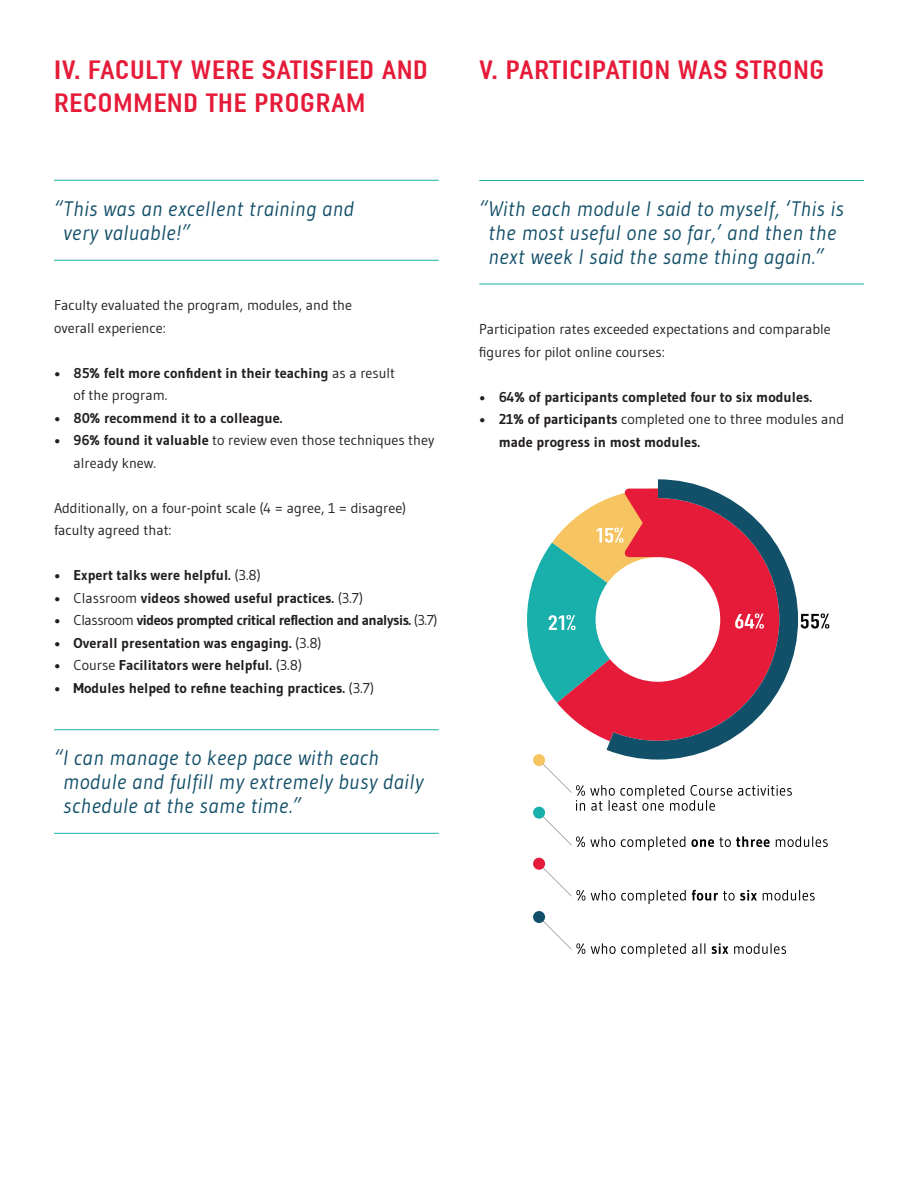
<style>
.page{position:relative;width:918px;height:1188px;background:#fff}
.page>*{position:absolute;margin:0;border:0;box-sizing:border-box;transform-origin:0 0}
.t1{font:27px/32.4px "Linotype Ordinar";letter-spacing:.02em;color:#e61b39}
.Quote_Script{font:italic 21px/24px "Gudea";letter-spacing:.025em;color:#124f68}
.Quote_Script-2{font:700 14.25px/22.5px "Gudea";color:#231f20}
.Quote_Script-3{font:14.25px/22.5px "Gudea";color:#231f20}
.Quote_Script-4{font:700 14.25px "Gudea";letter-spacing:-.03em;color:#231f20}
.s1{font-weight:400}
.s2{font-weight:700}
</style>
<div class="page">
<div style="left:533px;top:858px;width:12px;height:12px;background:#e61b39;border-radius:50%"></div>
<div style="left:533px;top:911px;width:12px;height:12px;background:#124f68;border-radius:50%"></div>
<div style="left:533px;top:807px;width:12px;height:12px;background:#19afaa;border-radius:50%"></div>
<div style="left:533px;top:754px;width:12px;height:12px;background:#f6c460;border-radius:50%"></div>
<svg style="left:557px;top:703px;width:50px;height:37px;fill:#e61b39"></svg>
<svg style="left:607px;top:479px;width:191px;height:281px"></svg>
<svg style="left:527px;top:489px;width:131px;height:214px"></svg>
<svg style="left:735px;top:614px;width:29px;height:15px"></svg>
<hr style="left:54px;top:729px;width:385px;height:1px;background:#19afaa">
<hr style="left:54px;top:833px;width:385px;height:1px;background:#19afaa">
<hr style="left:479px;top:180px;width:385px;height:1px;background:#19afaa">
<hr style="left:479px;top:284px;width:385px;height:1px;background:#19afaa">
<hr style="left:54px;top:180px;width:385px;height:1px;background:#19afaa">
<hr style="left:54px;top:260px;width:385px;height:1px;background:#19afaa">
<svg style="left:539px;top:761px;width:289px;height:89px"></svg>
<svg style="left:539px;top:863px;width:276px;height:41px"></svg>
<svg style="left:540px;top:917px;width:246px;height:40px"></svg>
<svg style="left:801px;top:614px;width:28px;height:15px"></svg>
<p class="t1" style="left:54px;top:53px;width:376px">IV. FACULTY WERE SATISFIED AND<br>RECOMMEND THE PROGRAM</p>
<p class="Quote_Script" style="left:63px;top:196px;width:292px;text-indent:-9px">“This was an excellent training and very valuable!”</p>
<p class="Quote_Script-3" style="left:54px;top:294px;width:300px">Faculty evaluated the program, modules, and the</p>
<p class="Quote_Script-3" style="left:54px;top:316px;width:113px">overall experience:</p>
<p class="Quote_Script-2" style="left:74px;top:362px;width:323px;text-indent:-20px">• 85% felt more confident in their teaching <span class="s1">as a result of the program.</span></p>
<p class="Quote_Script-2" style="left:54px;top:407px;width:230px">• 80% recommend it to a colleague.</p>
<p class="Quote_Script-3" style="left:74px;top:429px;width:362px;text-indent:-20px"><span class="s2">• 96% found it valuable</span> to review even those techniques they already knew.</p>
<p class="Quote_Script-3" style="left:54px;top:496px;width:354px">Additionally, on a four-point scale (4 = agree, 1 = disagree) faculty agreed that:</p>
<p class="Quote_Script-2" style="left:54px;top:564px;width:208px">• Expert talks were helpful. <span class="s1">(3.8)</span></p>
<p class="Quote_Script-2" style="left:54px;top:587px;width:311px">• <span class="s1">Classroom</span> videos showed useful practices. <span class="s1">(3.7)</span></p>
<p class="Quote_Script-4" style="left:54px;top:612px;width:385px">• <span class="s1">Classroom</span> videos prompted critical reflection and analysis. <span class="s1">(3.7)</span></p>
<p class="Quote_Script-2" style="left:54px;top:632px;width:269px">• Overall presentation was engaging. <span class="s1">(3.8)</span></p>
<p class="Quote_Script-2" style="left:54px;top:654px;width:250px">• <span class="s1">Course</span> Facilitators were helpful. <span class="s1">(3.8)</span></p>
<p class="Quote_Script-2" style="left:54px;top:677px;width:322px">• Modules helped to refine teaching practices. <span class="s1">(3.7)</span></p>
<p class="Quote_Script" style="left:63px;top:745px;width:361px;text-indent:-9px">“I can manage to keep pace with each module and fulfill my extremely busy daily schedule at the same time.”</p>
<p class="t1" style="left:479px;top:53px;width:347px">V. PARTICIPATION WAS STRONG</p>
<p class="Quote_Script" style="left:479px;top:196px;width:366px;text-align:center">“With each module I said to myself, ‘This is the most useful one so far,’ and then the next week I said the same thing again.”</p>
<p class="Quote_Script-3" style="left:479px;top:318px;width:353px">Participation rates exceeded expectations and comparable figures for pilot online courses:</p>
<p class="Quote_Script-2" style="left:479px;top:386px;width:334px">• 64% of participants completed four to six modules.</p>
<p class="Quote_Script-2" style="left:499px;top:408px;width:347px;text-indent:-20px">• 21% of participants <span class="s1">completed one to three modules and </span>made progress in most modules.</p>
</div>
